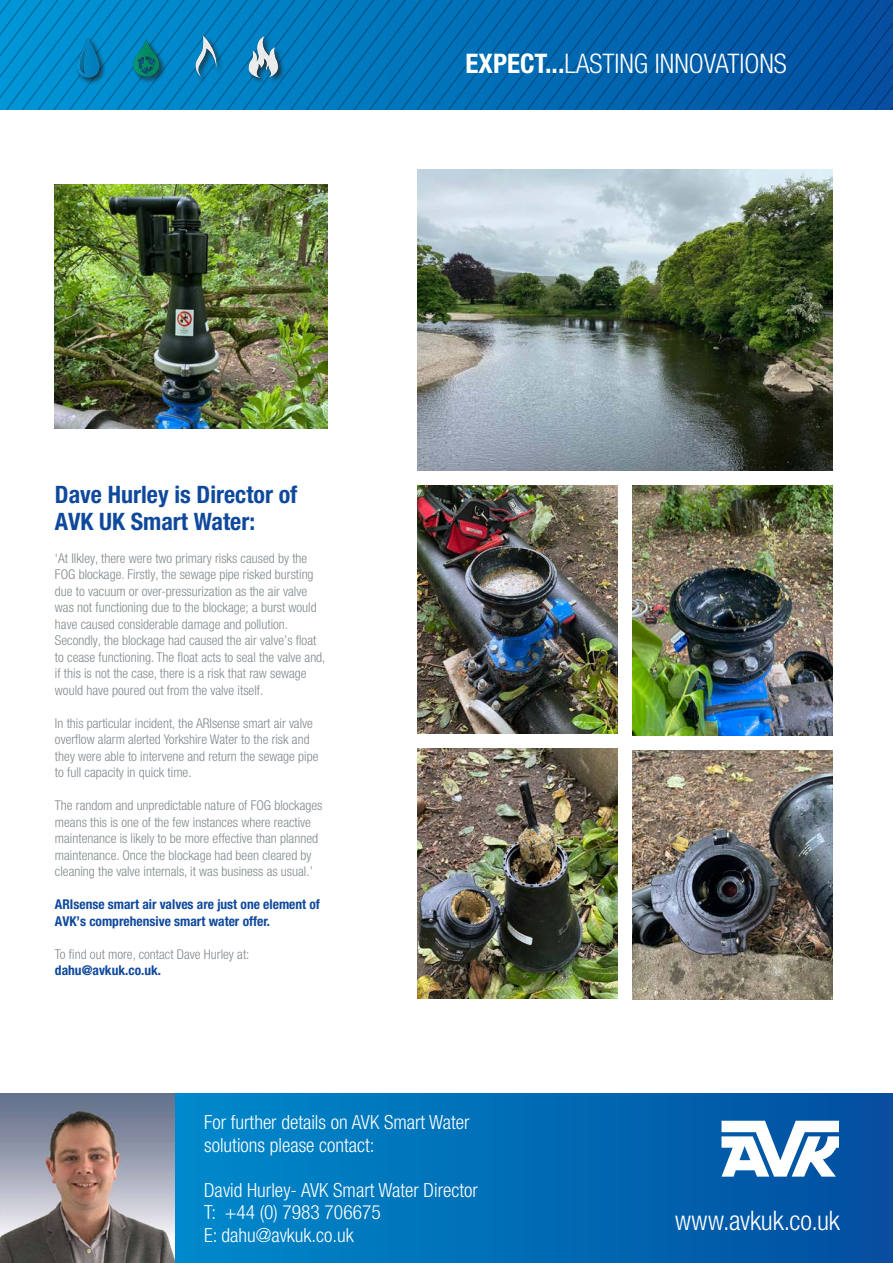
<style>
.page{position:relative;width:893px;height:1263px;background:#fff}
.page>*{position:absolute;margin:0;border:0;box-sizing:border-box;transform-origin:0 0}
.t1{font:300 condensed 27px "Helvetica Neue LT Pro";color:#fff}
.t2{font:700 condensed 24px/27px "Helvetica Neue LT Pro";color:#0f499d}
.t3{font:300 condensed 19.5px/22.5px "Helvetica Neue LT Pro";color:#fff}
.t4{font:300 condensed 13.5px/16.5px "Helvetica Neue LT Pro";color:#80888d}
.t5{font:700 condensed 13.5px/16.5px "Helvetica Neue LT Pro";color:#0f499d}
.s1{font-weight:700}
</style>
<div class="page">
<svg style="left:0;top:0;width:893px;height:109px;background:#006cb3"></svg>
<svg style="left:174px;top:1094px;width:719px;height:169px;background:#016cb5"></svg>
<div style="left:75px;top:34px;width:210px;height:51px;background:#231f20;opacity:.75"></div>
<img style="left:67px;top:32px;width:218px;height:47px">
<svg style="left:721px;top:1121px;width:118px;height:55px"></svg>
<img style="left:55px;top:185px;width:272px;height:244px">
<img style="left:0;top:1094px;width:174px;height:169px">
<img style="left:417px;top:169px;width:416px;height:302px">
<img style="left:417px;top:486px;width:200px;height:248px">
<img style="left:632px;top:486px;width:201px;height:249px">
<img style="left:417px;top:749px;width:200px;height:249px">
<img style="left:632px;top:750px;width:201px;height:250px">
<p class="t1" style="left:466px;top:48px;width:323px"><span class="s1">EXPECT...</span>LASTING INNOVATIONS</p>
<p class="t2" style="left:55px;top:480px;width:244px">Dave Hurley is Director of<br>AVK UK Smart Water:</p>
<p class="t4" style="left:55px;top:550px;width:272px">‘At Ilkley, there were two primary risks caused by the FOG blockage. Firstly, the sewage pipe risked bursting due to vacuum or over-pressurization as the air valve was not functioning due to the blockage; a burst would have caused considerable damage and pollution.<br>Secondly, the blockage had caused the air valve’s float to cease functioning. The float acts to seal the valve and, if this is not the case, there is a risk that raw sewage would have poured out from the valve itself.</p>
<p class="t4" style="left:55px;top:715px;width:265px">In this particular incident, the ARIsense smart air valve overflow alarm alerted Yorkshire Water to the risk and they were able to intervene and return the sewage pipe to full capacity in quick time.</p>
<p class="t4" style="left:55px;top:797px;width:269px">The random and unpredictable nature of FOG blockages means this is one of the few instances where reactive maintenance is likely to be more effective than planned maintenance. Once the blockage had been cleared by cleaning the valve internals, it was business as usual.’</p>
<p class="t5" style="left:55px;top:896px;width:266px">ARIsense smart air valves are just one element of<br>AVK’s comprehensive smart water offer.</p>
<p class="t4" style="left:55px;top:946px;width:196px">To find out more, contact Dave Hurley at:</p>
<p class="t5" style="left:55px;top:962px;width:108px">dahu@avkuk.co.uk.</p>
<p class="t3" style="left:204px;top:1111px;width:267px">For further details on AVK Smart Water solutions please contact:</p>
<p class="t3" style="left:204px;top:1178px;width:275px">David Hurley- AVK Smart Water Director</p>
<p class="t3" style="left:204px;top:1201px;width:178px">T: +44 (0) 7983 706675</p>
<p class="t3" style="left:204px;top:1223px;width:151px">E: dahu@avkuk.co.uk</p>
<h1 class="t1" style="left:675px;top:1205px;width:166px">www.avkuk.co.uk</h1>
</div>
